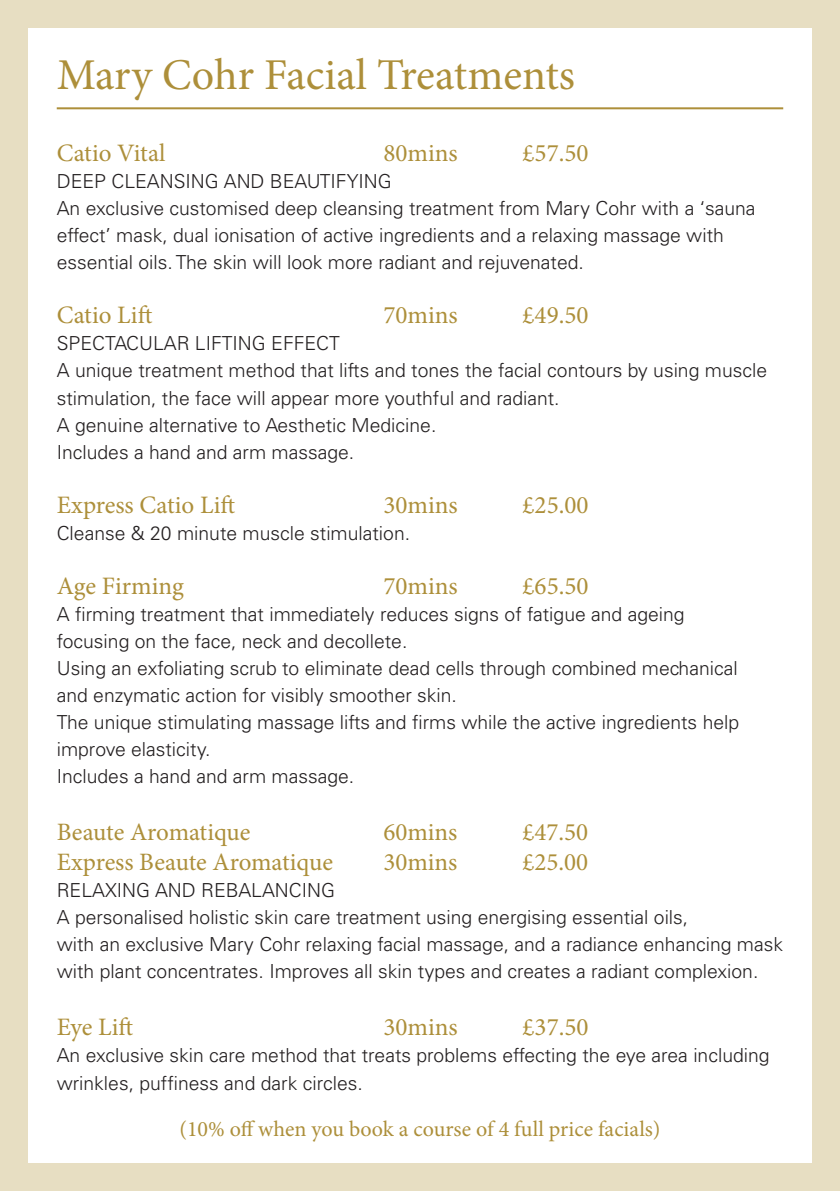
<style>
.page{position:relative;width:840px;height:1191px;background:#fff}
.page>*{position:absolute;margin:0;border:0;box-sizing:border-box;transform-origin:0 0}
.t1{font:44px "Minion Pro";color:#ad8f3a}
.t2{font:25px "Minion Pro";color:#ad8f3a}
.t3{font:22px "Minion Pro";color:#ad8f3a}
.t4{font:300 19.4px/27px "Univers CE";color:#231f20}
</style>
<div class="page">
<div style="left:0;top:0;width:839px;height:1191px;background:#e7dec2"></div>
<div style="left:28px;top:28px;width:783px;height:1134px;background:#fff"></div>
<hr style="left:57px;top:107px;width:725px;height:2px;background:#ad8f3a">
<p class="t1" style="left:57px;top:45px;width:519px">Mary Cohr Facial Treatments</p>
<p class="t2" style="left:57px;top:136px;width:110px">Catio Vital</p>
<p class="t2" style="left:383px;top:136px;width:76px">80mins</p>
<p class="t2" style="left:522px;top:136px;width:67px">£57.50</p>
<p class="t4" style="left:57px;top:168px;width:336px">DEEP CLEANSING AND BEAUTIFYING</p>
<p class="t4" style="left:57px;top:195px;width:700px">An exclusive customised deep cleansing treatment from Mary Cohr with a ‘sauna effect’ mask, dual ionisation of active ingredients and a relaxing massage with essential oils. The skin will look more radiant and rejuvenated.</p>
<p class="t2" style="left:57px;top:299px;width:97px">Catio Lift</p>
<p class="t2" style="left:383px;top:299px;width:76px">70mins</p>
<p class="t2" style="left:522px;top:299px;width:67px">£49.50</p>
<p class="t4" style="left:57px;top:330px;width:711px">SPECTACULAR LIFTING EFFECT<br>A unique treatment method that lifts and tones the facial contours by using muscle stimulation, the face will appear more youthful and radiant.</p>
<p class="t4" style="left:57px;top:411px;width:381px">A genuine alternative to Aesthetic Medicine.<br>Includes a hand and arm massage.</p>
<p class="t2" style="left:57px;top:488px;width:180px">Express Catio Lift</p>
<p class="t2" style="left:383px;top:488px;width:76px">30mins</p>
<p class="t2" style="left:522px;top:488px;width:67px">£25.00</p>
<p class="t4" style="left:57px;top:520px;width:354px">Cleanse &amp; 20 minute muscle stimulation.</p>
<p class="t2" style="left:57px;top:569px;width:128px">Age Firming</p>
<p class="t2" style="left:383px;top:569px;width:76px">70mins</p>
<p class="t2" style="left:522px;top:569px;width:67px">£65.50</p>
<p class="t4" style="left:57px;top:601px;width:629px">A firming treatment that immediately reduces signs of fatigue and ageing focusing on the face, neck and decollete.</p>
<p class="t4" style="left:57px;top:655px;width:682px">Using an exfoliating scrub to eliminate dead cells through combined mechanical and enzymatic action for visibly smoother skin.</p>
<p class="t4" style="left:57px;top:709px;width:683px">The unique stimulating massage lifts and firms while the active ingredients help improve elasticity.</p>
<p class="t4" style="left:57px;top:763px;width:299px">Includes a hand and arm massage.</p>
<p class="t2" style="left:57px;top:815px;width:195px">Beaute Aromatique</p>
<p class="t2" style="left:383px;top:815px;width:75px">60mins</p>
<p class="t2" style="left:522px;top:815px;width:67px">£47.50</p>
<p class="t2" style="left:57px;top:845px;width:277px">Express Beaute Aromatique</p>
<p class="t2" style="left:383px;top:845px;width:75px">30mins</p>
<p class="t2" style="left:522px;top:845px;width:67px">£25.00</p>
<p class="t4" style="left:57px;top:877px;width:279px">RELAXING AND REBALANCING</p>
<p class="t4" style="left:57px;top:904px;width:632px">A personalised holistic skin care treatment using energising essential oils,</p>
<p class="t4" style="left:57px;top:931px;width:727px">with an exclusive Mary Cohr relaxing facial massage, and a radiance enhancing mask with plant concentrates. Improves all skin types and creates a radiant complexion.</p>
<p class="t2" style="left:57px;top:1010px;width:78px">Eye Lift</p>
<p class="t2" style="left:383px;top:1010px;width:76px">30mins</p>
<p class="t2" style="left:522px;top:1010px;width:67px">£37.50</p>
<p class="t4" style="left:57px;top:1042px;width:714px">An exclusive skin care method that treats problems effecting the eye area including wrinkles, puffiness and dark circles.</p>
<p class="t3" style="left:179px;top:1114px;width:482px">(10% off when you book a course of 4 full price facials)</p>
</div>
